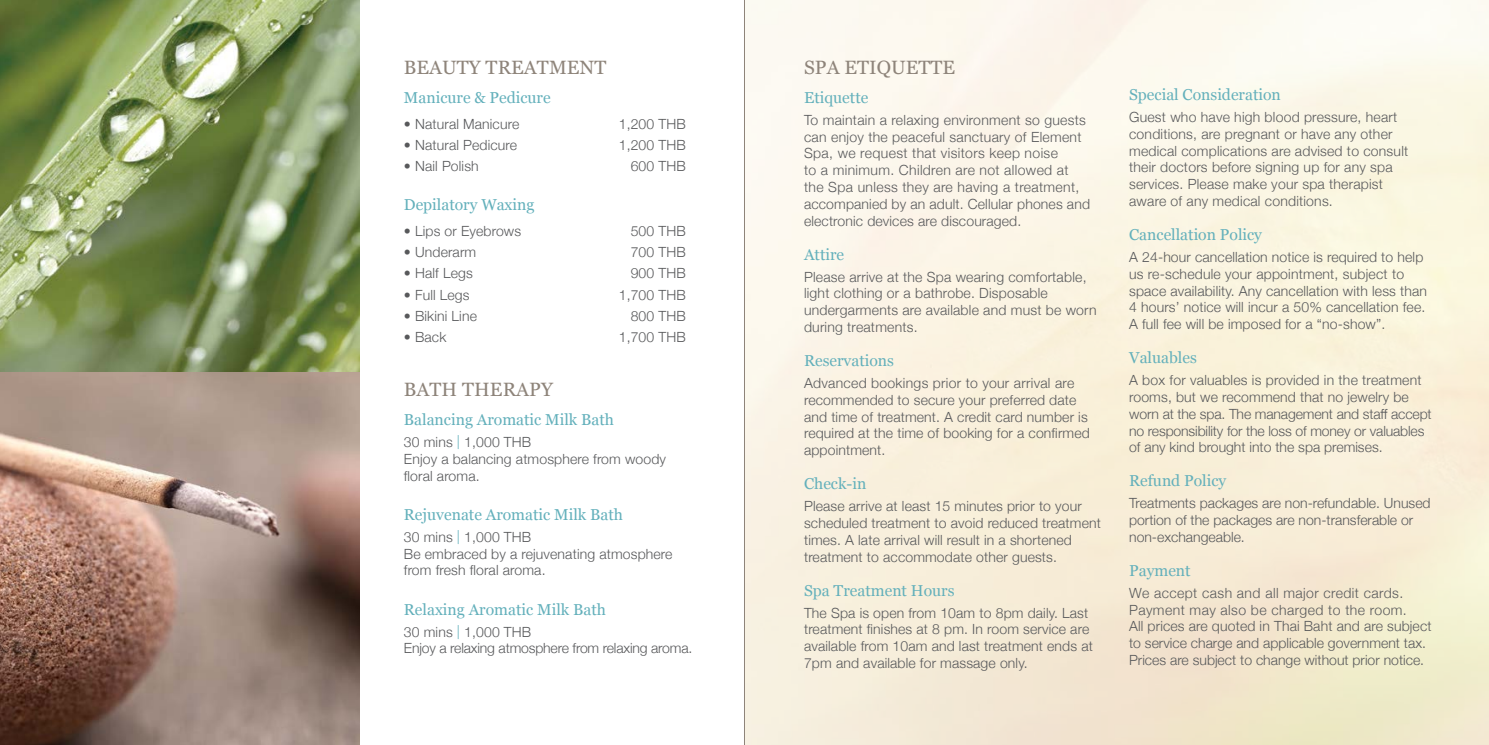
<style>
.page{position:relative;width:1489px;height:745px;background:#fff}
.page>*{position:absolute;margin:0;border:0;box-sizing:border-box;transform-origin:0 0}
.t1{font:19.25px "Georgia";letter-spacing:.005em;color:#8e847a}
.t2{font:15.75px "Georgia";color:#63b0bb}
.t3{font:300 14px/16.8px "Helvetica Neue";letter-spacing:.01em;color:#58595b}
.t4{font:300 14px/16.8px "Helvetica Neue";letter-spacing:-.01em;color:#58595b}
.s1{color:#63b0bb}
</style>
<div class="page">
<img style="left:0;top:0;width:359px;height:744px">
<hr style="left:744px;top:0;width:1px;height:744px;background:#8e847a">
<h1 class="t1" style="left:404px;top:53px;width:204px">BEAUTY TREATMENT</h1>
<p class="t2" style="left:404px;top:86px;width:148px">Manicure &amp; Pedicure</p>
<p class="t3" style="left:404px;top:114px;width:117px">• Natural Manicure</p>
<p class="t3" style="left:618px;top:114px;width:69px">1,200 THB</p>
<p class="t3" style="left:404px;top:135px;width:115px">• Natural Pedicure</p>
<p class="t3" style="left:618px;top:135px;width:69px">1,200 THB</p>
<p class="t3" style="left:404px;top:156px;width:76px">• Nail Polish</p>
<p class="t3" style="left:630px;top:156px;width:57px">600 THB</p>
<p class="t2" style="left:404px;top:193px;width:132px">Depilatory Waxing</p>
<p class="t3" style="left:404px;top:222px;width:119px">• Lips or Eyebrows</p>
<p class="t3" style="left:630px;top:222px;width:57px">500 THB</p>
<p class="t3" style="left:404px;top:243px;width:74px">• Underarm</p>
<p class="t3" style="left:630px;top:243px;width:57px">700 THB</p>
<p class="t3" style="left:404px;top:264px;width:70px">• Half Legs</p>
<p class="t3" style="left:630px;top:264px;width:57px">900 THB</p>
<p class="t3" style="left:404px;top:285px;width:67px">• Full Legs</p>
<p class="t3" style="left:618px;top:285px;width:69px">1,700 THB</p>
<p class="t3" style="left:404px;top:306px;width:74px">• Bikini Line</p>
<p class="t3" style="left:630px;top:306px;width:57px">800 THB</p>
<p class="t3" style="left:404px;top:327px;width:44px">• Back</p>
<p class="t3" style="left:618px;top:327px;width:69px">1,700 THB</p>
<h1 class="t1" style="left:404px;top:375px;width:150px">BATH THERAPY</h1>
<p class="t2" style="left:404px;top:408px;width:211px">Balancing Aromatic Milk Bath</p>
<p class="t3" style="left:404px;top:432px;width:264px">30 mins <span class="s1">|</span> 1,000 THB<br>Enjoy a balancing atmosphere from woody floral aroma.</p>
<p class="t2" style="left:404px;top:503px;width:220px">Rejuvenate Aromatic Milk Bath</p>
<p class="t3" style="left:404px;top:527px;width:270px">30 mins <span class="s1">|</span> 1,000 THB<br>Be embraced by a rejuvenating atmosphere from fresh floral aroma.</p>
<p class="t2" style="left:404px;top:597px;width:203px">Relaxing Aromatic Milk Bath</p>
<p class="t4" style="left:404px;top:621px;width:290px">30 mins <span class="s1">|</span> 1,000 THB<br>Enjoy a relaxing atmosphere from relaxing aroma.</p>
<h1 class="t1" style="left:804px;top:53px;width:153px">SPA ETIQUETTE</h1>
<p class="t2" style="left:804px;top:86px;width:66px">Etiquette</p>
<p class="t3" style="left:804px;top:110px;width:287px">To maintain a relaxing environment so guests can enjoy the peaceful sanctuary of Element Spa, we request that visitors keep noise<br>to a minimum. Children are not allowed at the Spa unless they are having a treatment, accompanied by an adult. Cellular phones and electronic devices are discouraged.</p>
<p class="t2" style="left:804px;top:243px;width:42px">Attire</p>
<p class="t3" style="left:804px;top:267px;width:294px">Please arrive at the Spa wearing comfortable, light clothing or a bathrobe. Disposable undergarments are available and must be worn during treatments.</p>
<p class="t2" style="left:804px;top:349px;width:91px">Reservations</p>
<p class="t3" style="left:804px;top:373px;width:287px">Advanced bookings prior to your arrival are recommended to secure your preferred date and time of treatment. A credit card number is required at the time of booking for a confirmed appointment.</p>
<p class="t2" style="left:804px;top:472px;width:64px">Check-in</p>
<p class="t3" style="left:804px;top:496px;width:298px">Please arrive at least 15 minutes prior to your scheduled treatment to avoid reduced treatment times. A late arrival will result in a shortened treatment to accommodate other guests.</p>
<p class="t2" style="left:804px;top:578px;width:152px">Spa Treatment Hours</p>
<p class="t3" style="left:804px;top:602px;width:290px">The Spa is open from 10am to 8pm daily. Last treatment finishes at 8 pm. In room service are available from 10am and last treatment ends at 7pm and available for massage only.</p>
<p class="t2" style="left:1129px;top:83px;width:153px">Special Consideration</p>
<p class="t3" style="left:1129px;top:107px;width:280px">Guest who have high blood pressure, heart conditions, are pregnant or have any other medical complications are advised to consult their doctors before signing up for any spa services. Please make your spa therapist aware of any medical conditions.</p>
<p class="t2" style="left:1129px;top:223px;width:134px">Cancellation Policy</p>
<p class="t3" style="left:1129px;top:247px;width:299px">A 24-hour cancellation notice is required to help us re-schedule your appointment, subject to space availability. Any cancellation with less than 4 hours’ notice will incur a 50% cancellation fee.<br>A full fee will be imposed for a “no-show”.</p>
<p class="t2" style="left:1129px;top:346px;width:69px">Valuables</p>
<p class="t3" style="left:1129px;top:370px;width:304px">A box for valuables is provided in the treatment rooms, but we recommend that no jewelry be worn at the spa. The management and staff accept no responsibility for the loss of money or valuables of any kind brought into the spa premises.</p>
<p class="t2" style="left:1129px;top:469px;width:99px">Refund Policy</p>
<p class="t3" style="left:1129px;top:493px;width:303px">Treatments packages are non-refundable. Unused portion of the packages are non-transferable or non-exchangeable.</p>
<p class="t2" style="left:1129px;top:558px;width:63px">Payment</p>
<p class="t3" style="left:1129px;top:583px;width:304px">We accept cash and all major credit cards.<br>Payment may also be charged to the room.<br>All prices are quoted in Thai Baht and are subject to service charge and applicable government tax.<br>Prices are subject to change without prior notice.</p>
</div>
